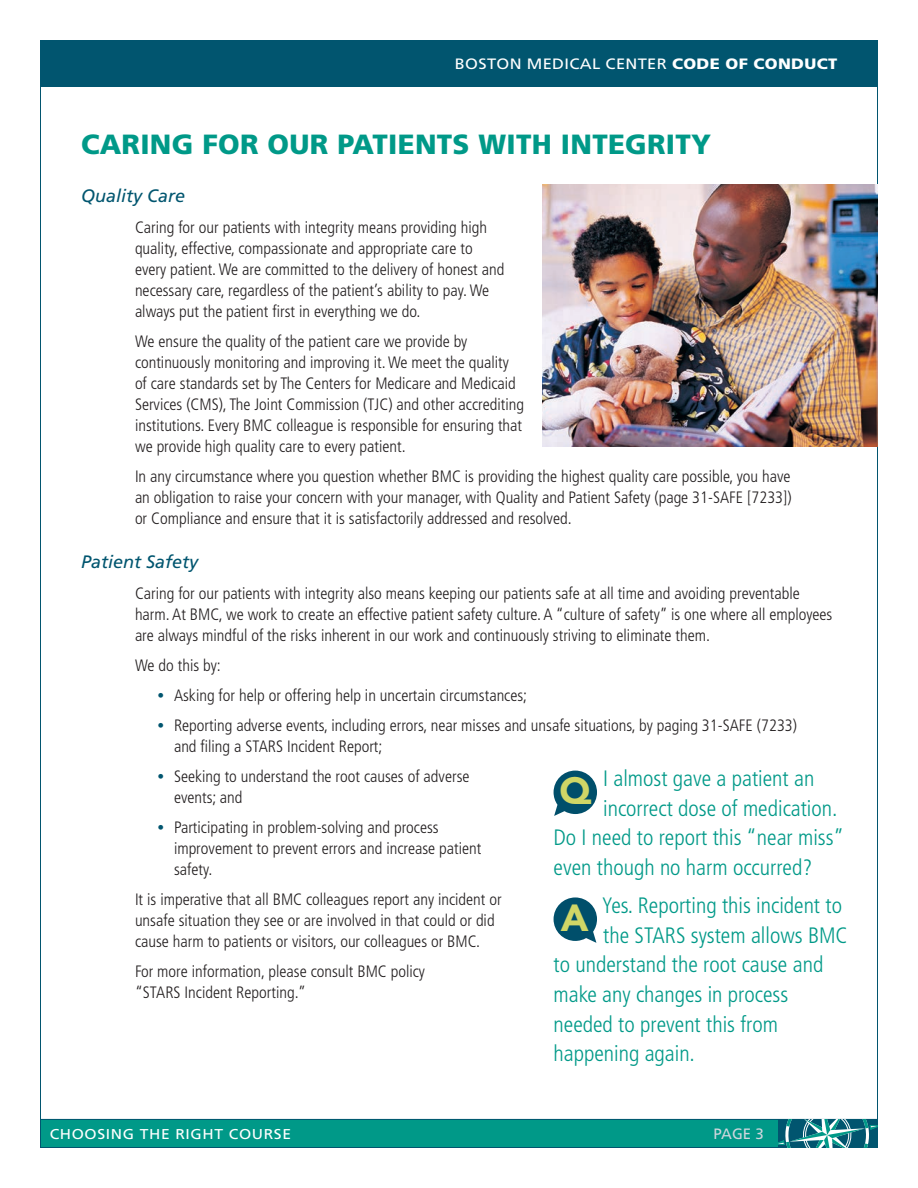
<style>
.page{position:relative;width:918px;height:1188px;background:#fff}
.page>*{position:absolute;margin:0;border:0;box-sizing:border-box;transform-origin:0 0}
.t1{font:900 37.5px "Avenir";color:#d0d666}
.t2{font:900 27.75px "Frutiger";letter-spacing:.01em;color:#098}
.t3{font:300 condensed 22.35px "Frutiger";color:#098}
.t4{font:italic 18px "Frutiger";color:#01556f}
.t5{font:300 condensed 16.5px/21px "Frutiger";color:#231f20}
.t6{font:15px "Frutiger";letter-spacing:.02em;color:#fff;scale:1.1 1}
.t7{font:15px "Frutiger";color:#cfd6dd}
.t8{font:14.25px "Frutiger";letter-spacing:.04em;color:#fff;scale:1.1 1}
.s1{font-weight:900}
.s2{font-size:13.5px;color:#01556f}
</style>
<div class="page">
<div style="left:40px;top:1119px;width:838px;height:29px;background:#098"></div>
<div style="left:40px;top:1119px;width:838px;height:29px;border:1px solid #01556f"></div>
<div style="left:40px;top:40px;width:838px;height:46px;background:#01556f"></div>
<svg style="left:778px;top:1120px;width:99px;height:27px;background:#3a8793"></svg>
<img style="left:542px;top:185px;width:335px;height:261px">
<svg style="left:554px;top:771px;width:43px;height:45px"></svg>
<svg style="left:554px;top:897px;width:43px;height:46px"></svg>
<p class="t6" style="left:455px;top:55px;width:349px">BOSTON MEDICAL CENTER <span class="s1">CODE OF CONDUCT</span></p>
<h2 class="t2" style="left:81px;top:127px;width:632px">CARING FOR OUR PATIENTS WITH INTEGRITY</h2>
<p class="t4" style="left:81px;top:185px;width:106px">Quality Care</p>
<p class="t5" style="left:135px;top:217px;width:371px">Caring for our patients with integrity means providing high quality, effective, compassionate and appropriate care to every patient. We are committed to the delivery of honest and necessary care, regardless of the patient’s ability to pay. We always put the patient first in everything we do.</p>
<p class="t5" style="left:135px;top:331px;width:390px">We ensure the quality of the patient care we provide by continuously monitoring and improving it. We meet the quality of care standards set by The Centers for Medicare and Medicaid Services (CMS), The Joint Commission (TJC) and other accrediting institutions. Every BMC colleague is responsible for ensuring that we provide high quality care to every patient.</p>
<p class="t5" style="left:135px;top:466px;width:658px;text-align:justify">In any circumstance where you question whether BMC is providing the highest quality care possible, you have an obligation to raise your concern with your manager, with Quality and Patient Safety (page 31-SAFE [7233]) or Compliance and ensure that it is satisfactorily addressed and resolved.</p>
<p class="t4" style="left:81px;top:551px;width:119px">Patient Safety</p>
<p class="t5" style="left:135px;top:583px;width:699px">Caring for our patients with integrity also means keeping our patients safe at all time and avoiding preventable harm. At BMC, we work to create an effective patient safety culture. A “culture of safety” is one where all employees are always mindful of the risks inherent in our work and continuously striving to eliminate them.</p>
<p class="t5" style="left:135px;top:655px;width:87px">We do this by:</p>
<p class="t5" style="left:158px;top:685px;width:371px"><span class="s2">•</span> Asking for help or offering help in uncertain circumstances;</p>
<p class="t5" style="left:174px;top:715px;width:625px;text-indent:-17px"><span class="s2">•</span> Reporting adverse events, including errors, near misses and unsafe situations, by paging 31-SAFE (7233) and filing a STARS Incident Report;</p>
<p class="t5" style="left:174px;top:766px;width:297px;text-indent:-17px"><span class="s2">•</span> Seeking to understand the root causes of adverse events; and</p>
<p class="t5" style="left:174px;top:817px;width:309px;text-indent:-17px"><span class="s2">•</span> Participating in problem-solving and process improvement to prevent errors and increase patient safety.</p>
<p class="t5" style="left:135px;top:889px;width:368px">It is imperative that all BMC colleagues report any incident or unsafe situation they see or are involved in that could or did cause harm to patients or visitors, our colleagues or BMC.</p>
<p class="t5" style="left:135px;top:961px;width:292px">For more information, please consult BMC policy “STARS Incident Reporting.”</p>
<h1 class="t1" style="left:559px;top:769px;width:33px">Q</h1>
<h3 class="t3" style="left:603px;top:766px;width:213px">I almost gave a patient an</h3>
<h3 class="t3" style="left:603px;top:795px;width:236px">incorrect dose of medication.</h3>
<h3 class="t3" style="left:554px;top:825px;width:292px">Do I need to report this “near miss”</h3>
<h3 class="t3" style="left:554px;top:855px;width:260px">even though no harm occurred?</h3>
<h1 class="t1" style="left:561px;top:896px;width:29px">A</h1>
<h3 class="t3" style="left:602px;top:892px;width:242px">Yes. Reporting this incident to</h3>
<h3 class="t3" style="left:603px;top:922px;width:246px">the STARS system allows BMC</h3>
<h3 class="t3" style="left:554px;top:952px;width:271px">to understand the root cause and</h3>
<h3 class="t3" style="left:554px;top:982px;width:236px">make any changes in process</h3>
<h3 class="t3" style="left:554px;top:1011px;width:226px">needed to prevent this from</h3>
<h3 class="t3" style="left:554px;top:1041px;width:143px">happening again.</h3>
<p class="t8" style="left:50px;top:1126px;width:221px">CHOOSING THE RIGHT COURSE</p>
<p class="t7" style="left:713px;top:1125px;width:52px">PAGE 3</p>
</div>
